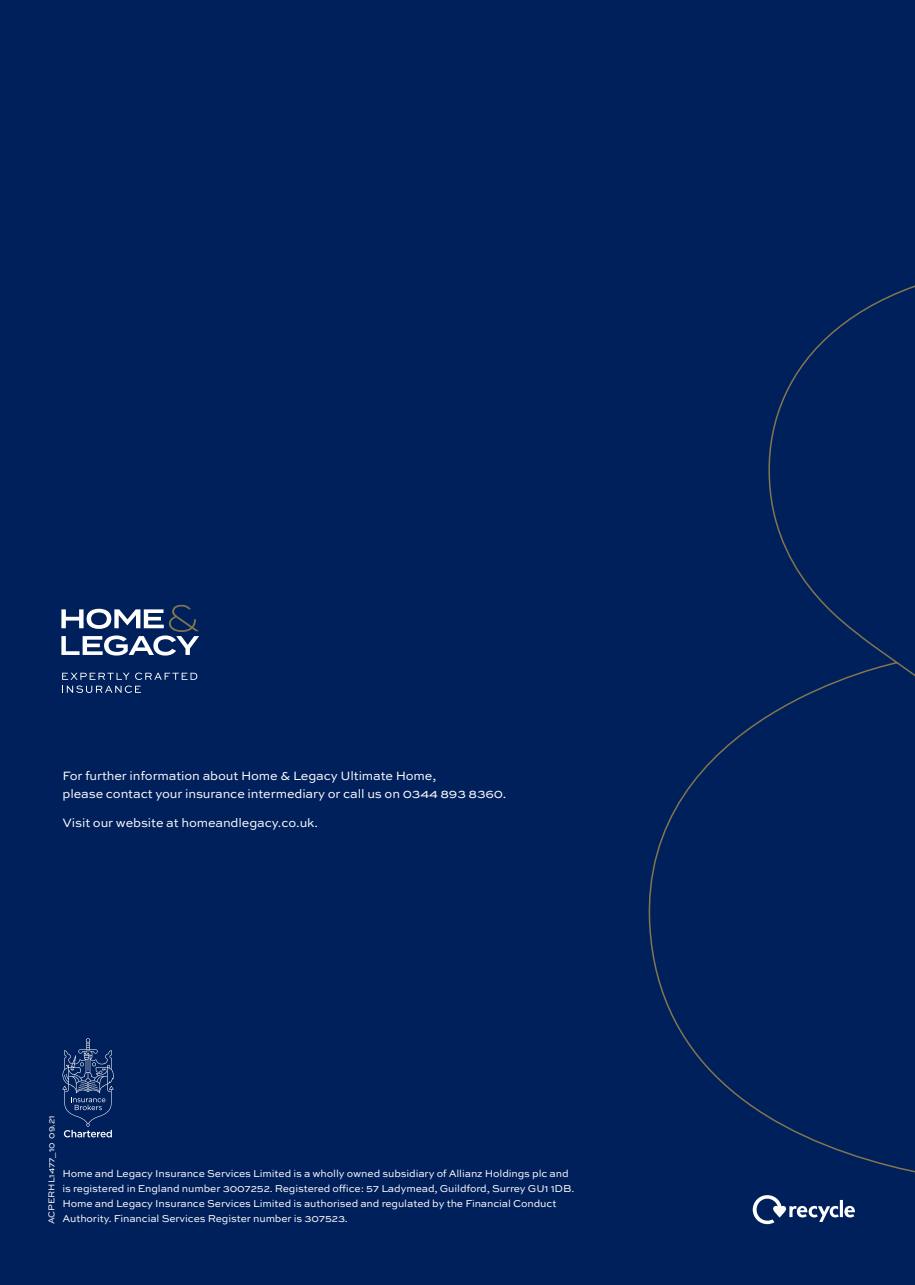
<style>
.page{position:relative;width:915px;height:1285px;background:#fff}
.page>*{position:absolute;margin:0;border:0;box-sizing:border-box;transform-origin:0 0}
.t1{font:12.75px/18px "Sweet Sans Pro";letter-spacing:-.01em;color:#fff}
.t2{font:10.5px/15px "Sweet Sans Pro";letter-spacing:-.01em;color:#fff}
.t3{font:9px "Sweet Sans Pro";letter-spacing:-.01em;color:#fff}
</style>
<div class="page">
<div style="left:0;top:0;width:914px;height:1284px;background:#00205c"></div>
<svg style="left:753px;top:1215px;width:101px;height:8px"></svg>
<svg style="left:62px;top:1038px;width:51px;height:99px"></svg>
<svg style="left:62px;top:672px;width:135px;height:20px"></svg>
<svg style="left:61px;top:604px;width:138px;height:51px"></svg>
<svg style="left:648px;top:286px;width:266px;height:929px"></svg>
<p class="t1" style="left:62px;top:766px;width:445px">For further information about Home &amp; Legacy Ultimate Home,<br>please contact your insurance intermediary or call us on 0344 893 8360.</p>
<p class="t1" style="left:62px;top:813px;width:257px">Visit our website at homeandlegacy.co.uk.</p>
<p class="t3" style="left:45px;top:1223px;width:110px;rotate:-90deg">ACPERHL1477_10 09.21</p>
<p class="t2" style="left:62px;top:1165px;width:513px">Home and Legacy Insurance Services Limited is a wholly owned subsidiary of Allianz Holdings plc and is registered in England number 3007252. Registered office: 57 Ladymead, Guildford, Surrey GU1 1DB.<br>Home and Legacy Insurance Services Limited is authorised and regulated by the Financial Conduct Authority. Financial Services Register number is 307523.</p>
</div>
